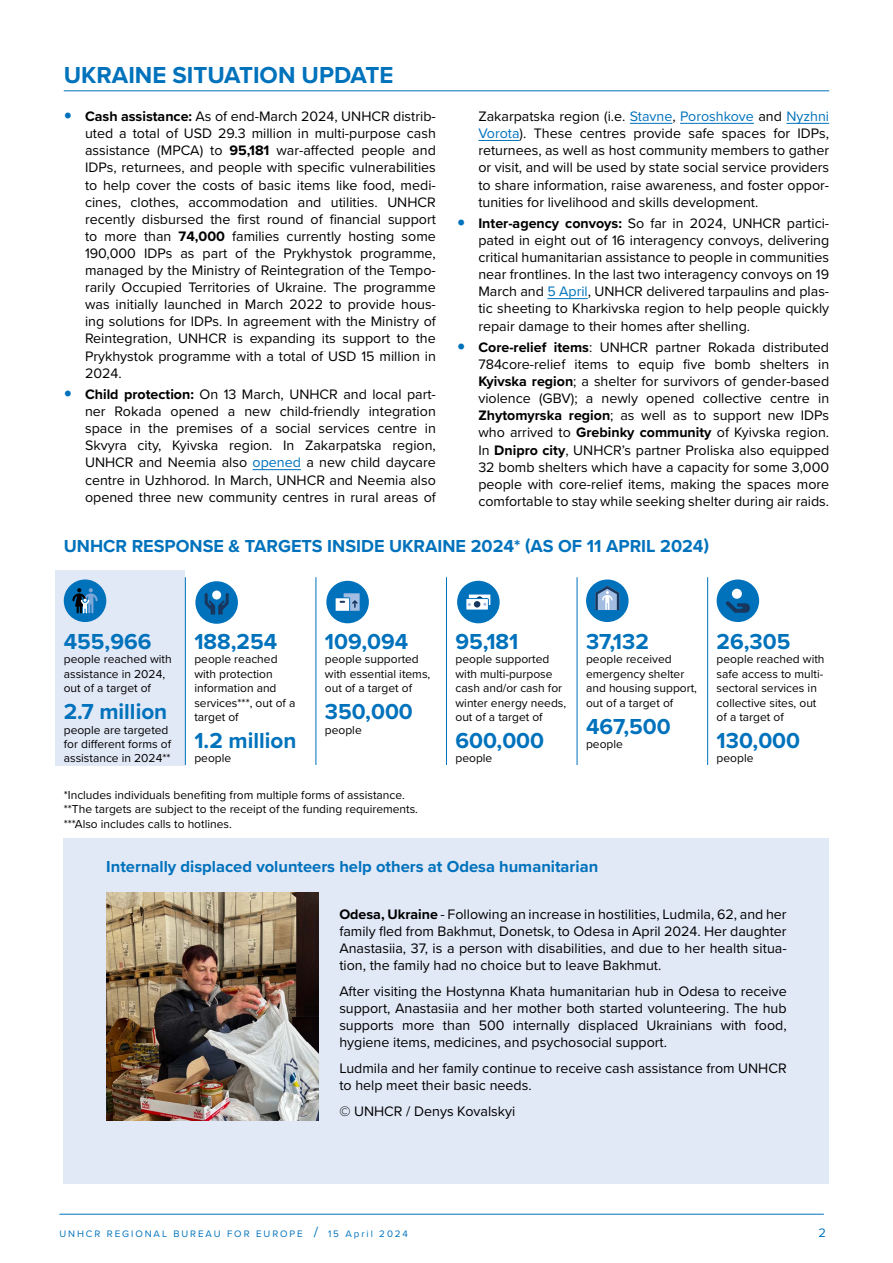
<style>
.page{position:relative;width:893px;height:1263px;background:#fff}
.page>*{position:absolute;margin:0;border:0;box-sizing:border-box;transform-origin:0 0}
.t1{font:700 24px "Proxima Nova";color:#0072bc}
.t2{font:700 22.5px "Proxima Nova";color:#0072bc}
.t3{font:700 18px "Proxima Nova";color:#0072bc}
.t4{font:700 16.5px "Proxima Nova";color:#0072bc}
.t5{font:14.25px/17.1px "Proxima Nova";color:#000;text-align:justify}
.t6{font:12.75px "Proxima Nova";color:#0072bc}
.t7{font:12px/14.4px "Proxima Nova";color:#000}
.t8{font:9.75px "Proxima Nova";letter-spacing:.2em;color:#0072bc}
.s1{font-weight:700}
.s2{color:#0072bc}
.s3{font-size:15px}
</style>
<div class="page">
<hr style="left:59px;top:1214px;width:765px;height:1px;background:#0072bc">
<div style="left:55px;top:570px;width:130px;height:196px;background:#e1e8f6"></div>
<hr style="left:64px;top:90px;width:765px;height:1px;background:#0072bc">
<hr style="left:252px;top:469px;width:49px;height:1px;background:#0072bc">
<hr style="left:630px;top:123px;width:42px;height:1px;background:#0072bc">
<hr style="left:680px;top:123px;width:74px;height:1px;background:#0072bc">
<hr style="left:786px;top:123px;width:43px;height:1px;background:#0072bc">
<hr style="left:478px;top:140px;width:42px;height:1px;background:#0072bc">
<hr style="left:547px;top:298px;width:41px;height:1px;background:#0072bc">
<div style="left:64px;top:579px;width:42px;height:43px;background:#0072bc;border-radius:50%"></div>
<svg style="left:72px;top:588px;width:26px;height:25px"></svg>
<div style="left:586px;top:579px;width:43px;height:43px;background:#0072bc;border-radius:50%"></div>
<svg style="left:595px;top:586px;width:24px;height:24px"></svg>
<div style="left:717px;top:579px;width:42px;height:43px;background:#0072bc;border-radius:50%"></div>
<svg style="left:726px;top:601px;width:24px;height:12px"></svg>
<div style="left:732px;top:589px;width:10px;height:10px;background:#fff;border-radius:50%"></div>
<hr style="left:185px;top:577px;width:1px;height:188px;background:#0072bc">
<hr style="left:316px;top:577px;width:1px;height:188px;background:#0072bc">
<hr style="left:446px;top:577px;width:1px;height:188px;background:#0072bc">
<hr style="left:577px;top:577px;width:1px;height:188px;background:#0072bc">
<hr style="left:707px;top:577px;width:1px;height:188px;background:#0072bc">
<div style="left:195px;top:581px;width:43px;height:43px;background:#0072bc;border-radius:50%"></div>
<svg style="left:205px;top:593px;width:24px;height:21px"></svg>
<div style="left:212px;top:590px;width:9px;height:9px;background:#fff;border-radius:50%"></div>
<div style="left:326px;top:581px;width:43px;height:42px;background:#0072bc;border-radius:50%"></div>
<div style="left:336px;top:598px;width:13px;height:13px;background:#fff"></div>
<svg style="left:340px;top:593px;width:20px;height:18px"></svg>
<div style="left:457px;top:581px;width:43px;height:42px;background:#0072bc;border-radius:50%"></div>
<svg style="left:466px;top:594px;width:24px;height:15px"></svg>
<div style="left:64px;top:838px;width:765px;height:345px;background:#e1e8f6"></div>
<img style="left:106px;top:892px;width:212px;height:228px">
<h1 class="t1" style="left:64px;top:57px;width:331px">UKRAINE SITUATION UPDATE</h1>
<p class="t5" style="left:85px;top:107px;width:352px"><span class="s1">Cash assistance:</span> As of end-March 2024, UNHCR distrib&shy;uted a total of USD 29.3 million in multi-purpose cash assistance (MPCA) to <span class="s1">95,181</span> war-affected people and IDPs, returnees, and people with specific vulnerabilities to help cover the costs of basic items like food, medi&shy;cines, clothes, accommodation and utilities. UNHCR recently disbursed the first round of financial support to more than <span class="s1">74,000</span> families currently hosting some 190,000 IDPs as part of the Prykhystok programme, managed by the Ministry of Reintegration of the Tempo&shy;rarily Occupied Territories of Ukraine. The programme was initially launched in March 2022 to provide hous&shy;ing solutions for IDPs. In agreement with the Ministry of Reintegration, UNHCR is expanding its support to the Prykhystok programme with a total of USD 15 million in 2024.</p>
<p class="t5" style="left:85px;top:385px;width:352px"><span class="s1">Child protection:</span> On 13 March, UNHCR and local part&shy;ner Rokada opened a new child-friendly integration space in the premises of a social services centre in Skvyra city, Kyivska region. In Zakarpatska region, UNHCR and Neemia also <span class="s2">opened</span> a new child daycare centre in Uzhhorod. In March, UNHCR and Neemia also opened three new community centres in rural areas of</p>
<p class="t5" style="left:478px;top:107px;width:352px">Zakarpatska region (i.e. <span class="s2">Stavne</span>, <span class="s2">Poroshkove</span> and <span class="s2">Nyzhni Vorota</span>). These centres provide safe spaces for IDPs, returnees, as well as host community members to gather or visit, and will be used by state social service providers to share information, raise awareness, and foster oppor&shy;tunities for livelihood and skills development.</p>
<p class="t5" style="left:478px;top:214px;width:352px"><span class="s1">Inter-agency convoys:</span> So far in 2024, UNHCR partici&shy;pated in eight out of 16 interagency convoys, delivering critical humanitarian assistance to people in communities near frontlines. In the last two interagency convoys on 19<br>March and <span class="s2">5 April</span>, UNHCR delivered tarpaulins and plas&shy;tic sheeting to Kharkivska region to help people quickly repair damage to their homes after shelling.</p>
<p class="t5" style="left:478px;top:338px;width:352px"><span class="s1">Core-relief items</span>: UNHCR partner Rokada distributed 784core-relief items to equip five bomb shelters in <span class="s1">Kyivska region</span>; a shelter for survivors of gender-based violence (GBV); a newly opened collective centre in <span class="s1">Zhytomyrska region</span>; as well as to support new IDPs who arrived to <span class="s1">Grebinky community</span> of Kyivska region.<br>In <span class="s1">Dnipro city</span>, UNHCR’s partner Proliska also equipped 32 bomb shelters which have a capacity for some 3,000 people with core-relief items, making the spaces more comfortable to stay while seeking shelter during air raids.</p>
<p class="t3" style="left:64px;top:533px;width:647px">UNHCR RESPONSE &amp; TARGETS INSIDE UKRAINE 2024* (AS OF 11 APRIL 2024)</p>
<h2 class="t2" style="left:64px;top:625px;width:89px">455,966</h2>
<p class="t7" style="left:64px;top:652px;width:109px">people reached with assistance in 2024, out of a target of</p>
<h2 class="t2" style="left:64px;top:695px;width:105px">2.7 million</h2>
<p class="t7" style="left:64px;top:722px;width:109px">people are targeted for different forms of assistance in 2024**</p>
<h2 class="t2" style="left:194px;top:625px;width:84px">188,254</h2>
<p class="t7" style="left:194px;top:652px;width:103px">people reached with protection information and services***, out of a target of</p>
<h2 class="t2" style="left:194px;top:724px;width:104px">1.2 million</h2>
<p class="t7" style="left:194px;top:751px;width:38px">people</p>
<h2 class="t2" style="left:325px;top:625px;width:85px">109,094</h2>
<p class="t7" style="left:325px;top:652px;width:107px">people supported with essential items, out of a target of</p>
<h2 class="t2" style="left:325px;top:695px;width:89px">350,000</h2>
<p class="t7" style="left:325px;top:722px;width:38px">people</p>
<h2 class="t2" style="left:455px;top:625px;width:65px">95,181</h2>
<p class="t7" style="left:455px;top:652px;width:112px">people supported with multi-purpose cash and/or cash for winter energy needs, out of a target of</p>
<h2 class="t2" style="left:455px;top:724px;width:90px">600,000</h2>
<p class="t7" style="left:455px;top:751px;width:38px">people</p>
<h2 class="t2" style="left:586px;top:625px;width:64px">37,132</h2>
<p class="t7" style="left:586px;top:652px;width:112px">people received emergency shelter and housing support, out of a target of</p>
<h2 class="t2" style="left:586px;top:709px;width:86px">467,500</h2>
<p class="t7" style="left:586px;top:736px;width:38px">people</p>
<h2 class="t2" style="left:717px;top:625px;width:75px">26,305</h2>
<p class="t7" style="left:717px;top:652px;width:109px">people reached with safe access to multi&shy;sectoral services in collective sites, out of a target of</p>
<h2 class="t2" style="left:717px;top:724px;width:85px">130,000</h2>
<p class="t7" style="left:717px;top:751px;width:38px">people</p>
<p class="t7" style="left:64px;top:787px;width:356px">*Includes individuals benefiting from multiple forms of assistance. **The targets are subject to the receipt of the funding requirements. ***Also includes calls to hotlines.</p>
<p class="t4" style="left:106px;top:854px;width:493px">Internally displaced volunteers help others at Odesa humanitarian</p>
<p class="t5" style="left:339px;top:905px;width:449px"><span class="s1">Odesa, Ukraine</span> - Following an increase in hostilities, Ludmila, 62, and her family fled from Bakhmut, Donetsk, to Odesa in April 2024. Her daughter Anastasiia, 37, is a person with disabilities, and due to her health situa&shy;tion, the family had no choice but to leave Bakhmut.</p>
<p class="t5" style="left:339px;top:982px;width:449px">After visiting the Hostynna Khata humanitarian hub in Odesa to receive support, Anastasiia and her mother both started volunteering. The hub supports more than 500 internally displaced Ukrainians with food, hygiene items, medicines, and psychosocial support.</p>
<p class="t5" style="left:339px;top:1059px;width:449px">Ludmila and her family continue to receive cash assistance from UNHCR to help meet their basic needs.</p>
<p class="t5" style="left:339px;top:1102px;width:178px">© UNHCR / Denys Kovalskyi</p>
<p class="t8" style="left:59px;top:1226px;width:350px">UNHCR REGIONAL BUREAU FOR EUROPE <span class="s3">/</span> 15 April 2024</p>
<p class="t6" style="left:818px;top:1223px;width:9px">2</p>
</div>
